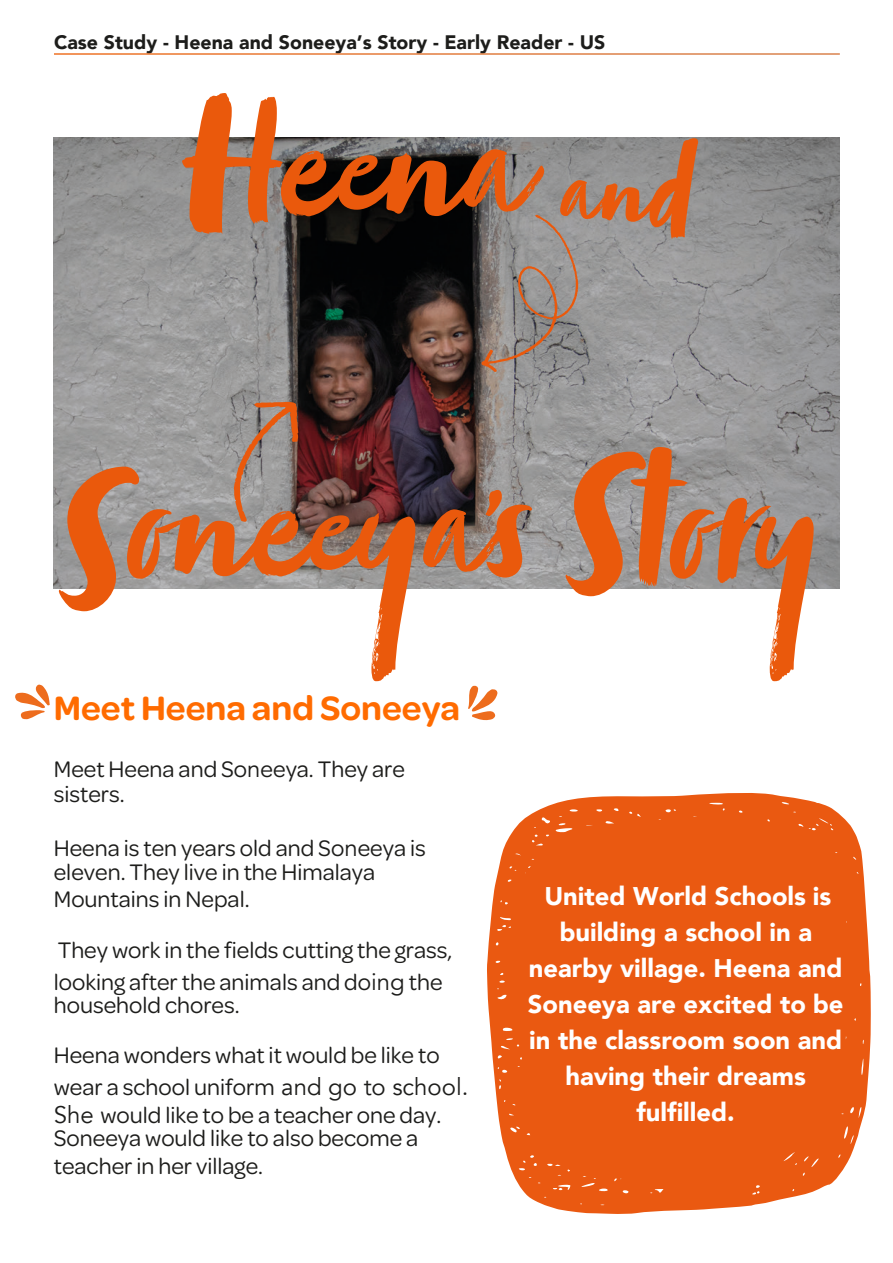
<style>
.page{position:relative;width:893px;height:1263px;background:#fff}
.page>*{position:absolute;margin:0;border:0;box-sizing:border-box;transform-origin:0 0}
.t1{font:192.6px/360.1px "Zooja Pro";color:#ea590c;text-align:center}
.t2{font:600 36px "Omnes";color:#ff6b00}
.white_text{font:900 25.5px/36px "Avenir";color:#fff;text-align:center}
.t3{font:24px/23.2px "Omnes";color:#1d1d1b}
.t4{font:900 19.5px "Avenir";color:#1d1d1b}
.s1{font-size:120px}
.s2{font-family:"Avenir"}
</style>
<div class="page">
<svg style="left:487px;top:793px;width:384px;height:421px;background:#ec6827"></svg>
<img style="left:54px;top:138px;width:786px;height:450px">
<svg style="left:481px;top:215px;width:97px;height:157px;background:#948a84"></svg>
<svg style="left:234px;top:402px;width:64px;height:120px;background:#9f887c"></svg>
<svg style="left:468px;top:685px;width:30px;height:36px"></svg>
<svg style="left:15px;top:684px;width:35px;height:35px"></svg>
<p class="t4" style="left:54px;top:26px;width:553px">Case Study - Heena and Soneeya’s Story - Early Reader - US</p>
<p class="t1" style="left:56px;top:5px;width:762px">Heena <span class="s1">and<br></span>Soneeya’s Story</p>
<p class="t2" style="left:54px;top:683px;width:408px">Meet Heena and Soneeya</p>
<p class="t3" style="left:54px;top:756px;width:353px;line-height:24.5px">Meet Heena and So<span class="s2">n</span>eeya. They are sisters.</p>
<p class="t3" style="left:54px;top:835px;width:373px">Heena is ten years old and So<span class="s2">n</span>eeya is eleven. They live in the Himalaya</p>
<p class="t3" style="left:54px;top:873px;width:400px;line-height:50.2px">Mountains in Nepal.<br>They work in the fields cutting the grass,</p>
<p class="t3" style="left:54px;top:969px;width:390px">looking after the animals and do<span class="s2">ing</span> the household chores.</p>
<p class="t3" style="left:54px;top:1038px;width:416px;line-height:32.1px">Heena wonders what it would be like to wear a school uniform <span class="s2">and go to school.</span></p>
<p class="t3" style="left:54px;top:1102px;width:389px"><span class="s2">She</span> would like to be a teacher one day.<br>Soneeya would like to also become a</p>
<p class="t3" style="left:54px;top:1153px;width:211px">teacher in her village.</p>
<p class="white_text" style="left:528px;top:878px;width:317px">United World Schools is building a school in a nearby village. Heena and<br>Soneeya are excited to be in the classroom soon and having their dreams fulfilled.</p>
</div>
